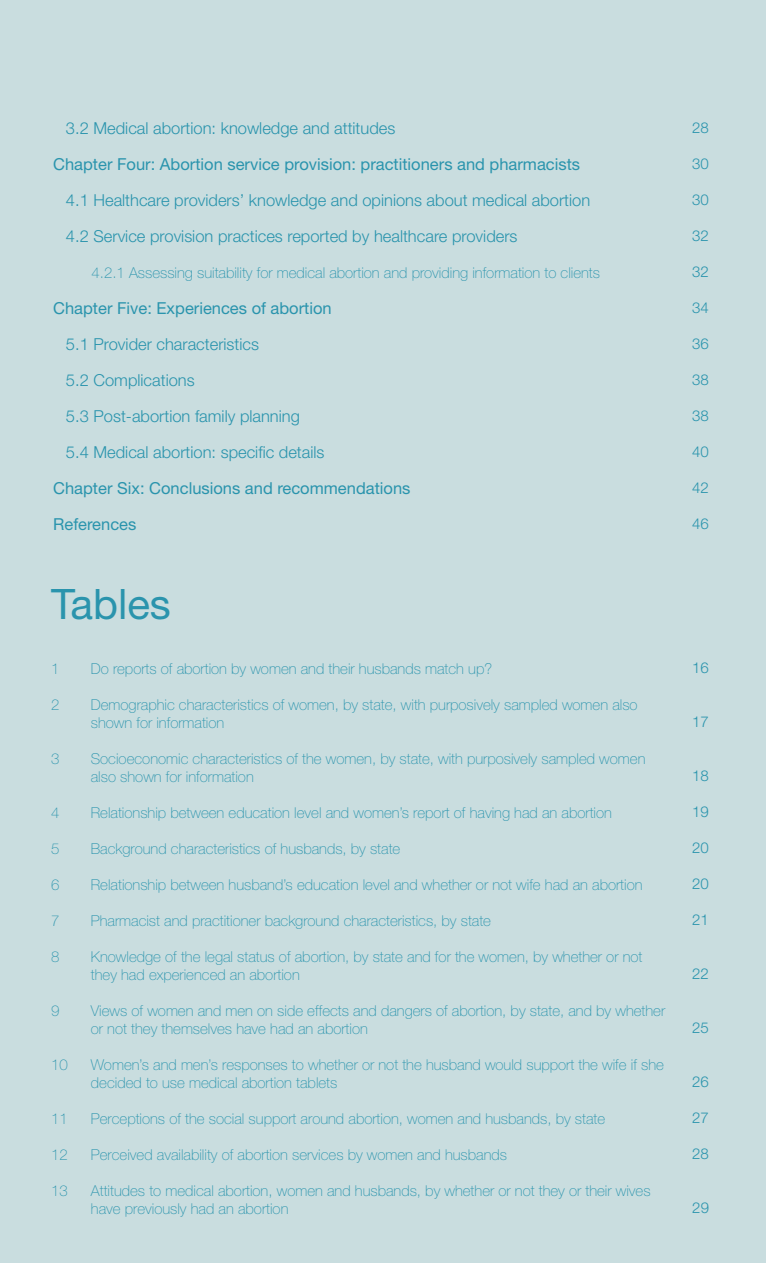
<style>
.page{position:relative;width:766px;height:1263px;background:#fff}
.page>*{position:absolute;margin:0;border:0;box-sizing:border-box;transform-origin:0 0}
.t1{font:42px "Helvetica Neue";color:#2a94ad}
.t2{font:300 16.5px "Helvetica Neue";color:#2a94ad}
.t3{font:16.5px "Helvetica Neue";color:#2a94ad}
.t4{font:100 15px/18px "Helvetica Neue";color:#2a94ad}
.t5{font:300 15px "Helvetica Neue";color:#2a94ad}
</style>
<div class="page">
<div style="left:0;top:0;width:765px;height:1263px;background:#c9dddf"></div>
<p class="t2" style="left:66px;top:118px;width:331px">3.2 Medical abortion: knowledge and attitudes</p>
<p class="t5" style="left:692px;top:118px;width:18px">28</p>
<p class="t3" style="left:53px;top:154px;width:528px">Chapter Four: Abortion service provision: practitioners and pharmacists</p>
<p class="t5" style="left:692px;top:154px;width:18px">30</p>
<p class="t2" style="left:66px;top:190px;width:525px">4.1 Healthcare providers’ knowledge and opinions about medical abortion</p>
<p class="t5" style="left:692px;top:190px;width:18px">30</p>
<p class="t2" style="left:66px;top:226px;width:453px">4.2 Service provision practices reported by healthcare providers</p>
<p class="t5" style="left:692px;top:226px;width:18px">32</p>
<p class="t4" style="left:91px;top:264px;width:510px">4.2.1 Assessing suitability for medical abortion and providing information to clients</p>
<p class="t5" style="left:692px;top:262px;width:18px">32</p>
<p class="t3" style="left:53px;top:298px;width:280px">Chapter Five: Experiences of abortion</p>
<p class="t5" style="left:692px;top:298px;width:18px">34</p>
<p class="t2" style="left:66px;top:334px;width:194px">5.1 Provider characteristics</p>
<p class="t5" style="left:692px;top:334px;width:18px">36</p>
<p class="t2" style="left:66px;top:370px;width:130px">5.2 Complications</p>
<p class="t5" style="left:692px;top:370px;width:18px">38</p>
<p class="t2" style="left:66px;top:406px;width:235px">5.3 Post-abortion family planning</p>
<p class="t5" style="left:692px;top:406px;width:18px">38</p>
<p class="t2" style="left:66px;top:442px;width:260px">5.4 Medical abortion: specific details</p>
<p class="t5" style="left:692px;top:442px;width:18px">40</p>
<p class="t3" style="left:53px;top:478px;width:358px">Chapter Six: Conclusions and recommendations</p>
<p class="t5" style="left:692px;top:478px;width:18px">42</p>
<p class="t3" style="left:53px;top:514px;width:85px">References</p>
<p class="t5" style="left:692px;top:514px;width:18px">46</p>
<h1 class="t1" style="left:51px;top:579px;width:121px">Tables</h1>
<p class="t4" style="left:51px;top:660px;width:10px">1</p>
<p class="t4" style="left:91px;top:660px;width:403px">Do reports of abortion by women and their husbands match up?</p>
<p class="t5" style="left:692px;top:658px;width:18px">16</p>
<p class="t4" style="left:51px;top:696px;width:10px">2</p>
<p class="t4" style="left:91px;top:696px;width:548px">Demographic characteristics of women, by state, with purposively sampled women also shown for information</p>
<p class="t5" style="left:692px;top:712px;width:18px">17</p>
<p class="t4" style="left:51px;top:750px;width:10px">3</p>
<p class="t4" style="left:91px;top:750px;width:556px">Socioeconomic characteristics of the women, by state, with purposively sampled women also shown for information</p>
<p class="t5" style="left:692px;top:766px;width:18px">18</p>
<p class="t4" style="left:51px;top:804px;width:10px">4</p>
<p class="t4" style="left:91px;top:804px;width:522px">Relationship between education level and women’s report of having had an abortion</p>
<p class="t5" style="left:692px;top:802px;width:18px">19</p>
<p class="t4" style="left:51px;top:840px;width:10px">5</p>
<p class="t4" style="left:91px;top:840px;width:311px">Background characteristics of husbands, by state</p>
<p class="t5" style="left:692px;top:838px;width:18px">20</p>
<p class="t4" style="left:51px;top:876px;width:10px">6</p>
<p class="t4" style="left:91px;top:876px;width:553px">Relationship between husband’s education level and whether or not wife had an abortion</p>
<p class="t5" style="left:692px;top:874px;width:18px">20</p>
<p class="t4" style="left:51px;top:912px;width:10px">7</p>
<p class="t4" style="left:91px;top:912px;width:401px">Pharmacist and practitioner background characteristics, by state</p>
<p class="t5" style="left:692px;top:910px;width:18px">21</p>
<p class="t4" style="left:51px;top:948px;width:10px">8</p>
<p class="t4" style="left:91px;top:948px;width:553px">Knowledge of the legal status of abortion, by state and for the women, by whether or not they had experienced an abortion</p>
<p class="t5" style="left:692px;top:964px;width:18px">22</p>
<p class="t4" style="left:51px;top:1002px;width:10px">9</p>
<p class="t4" style="left:91px;top:1002px;width:575px">Views of women and men on side effects and dangers of abortion, by state, and by whether or not they themselves have had an abortion</p>
<p class="t4" style="left:51px;top:1056px;width:18px">10</p>
<p class="t4" style="left:91px;top:1056px;width:574px">Women’s and men’s responses to whether or not the husband would support the wife if she decided to use medical abortion tablets</p>
<p class="t5" style="left:692px;top:1018px;width:18px">25</p>
<p class="t5" style="left:692px;top:1072px;width:18px">26</p>
<p class="t4" style="left:51px;top:1110px;width:18px">11</p>
<p class="t4" style="left:91px;top:1110px;width:515px">Perceptions of the social support around abortion, women and husbands, by state</p>
<p class="t5" style="left:692px;top:1108px;width:18px">27</p>
<p class="t4" style="left:51px;top:1146px;width:18px">12</p>
<p class="t4" style="left:91px;top:1146px;width:417px">Perceived availability of abortion services by women and husbands</p>
<p class="t5" style="left:692px;top:1144px;width:18px">28</p>
<p class="t4" style="left:51px;top:1182px;width:18px">13</p>
<p class="t4" style="left:91px;top:1182px;width:561px">Attitudes to medical abortion, women and husbands, by whether or not they or their wives have previously had an abortion</p>
<p class="t5" style="left:692px;top:1198px;width:18px">29</p>
</div>
